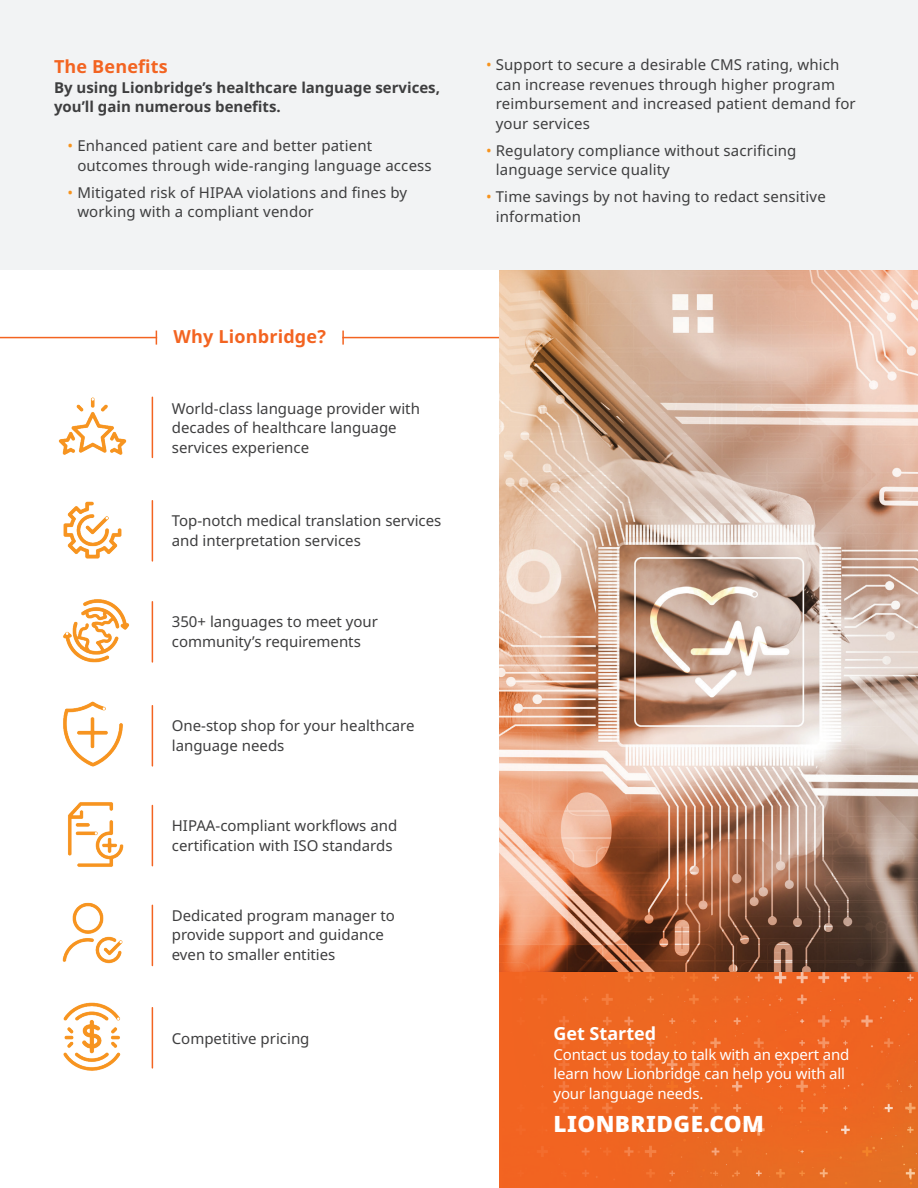
<style>
.page{position:relative;width:918px;height:1188px;background:#fff}
.page>*{position:absolute;margin:0;border:0;box-sizing:border-box;transform-origin:0 0}
.t1{font:900 22.5px "Noto Sans";letter-spacing:.02em;color:#fff}
.t2{font:700 18px "Noto Sans";letter-spacing:.01em;color:#f36421}
.t3{font:700 18px "Noto Sans";color:#fff}
.t4{font:15px/19.5px "Noto Sans";color:#3e3e3f}
.t5{font:15px/19.5px "Noto Sans";letter-spacing:-.01em;color:#fff}
.t6{font:700 15px/19.5px "Noto Sans";color:#3e3e3f}
.s1{color:#f7931d}
</style>
<div class="page">
<hr style="left:342px;top:337px;width:176px;height:1px;background:#f36421">
<svg style="left:342px;top:331px;width:2px;height:14px"></svg>
<img style="left:500px;top:270px;width:418px;height:701px">
<div style="left:500px;top:971px;width:418px;height:217px;background:#f36421"></div>
<div style="left:0;top:0;width:918px;height:270px;background:#f2f3f4"></div>
<hr style="left:0;top:337px;width:157px;height:1px;background:#f36421">
<svg style="left:156px;top:331px;width:1px;height:14px"></svg>
<img style="left:58px;top:397px;width:69px;height:58px">
<img style="left:63px;top:501px;width:59px;height:58px">
<img style="left:63px;top:599px;width:67px;height:64px">
<img style="left:63px;top:701px;width:60px;height:66px">
<img style="left:68px;top:802px;width:56px;height:65px">
<img style="left:63px;top:1002px;width:58px;height:69px">
<img style="left:62px;top:902px;width:61px;height:62px">
<hr style="left:152px;top:397px;width:1px;height:60px;background:#f36421">
<hr style="left:152px;top:501px;width:1px;height:60px;background:#f36421">
<hr style="left:152px;top:602px;width:1px;height:60px;background:#f36421">
<hr style="left:152px;top:706px;width:1px;height:60px;background:#f36421">
<hr style="left:152px;top:806px;width:1px;height:60px;background:#f36421">
<hr style="left:152px;top:1008px;width:1px;height:60px;background:#f36421">
<hr style="left:152px;top:905px;width:1px;height:61px;background:#f36421">
<p class="t2" style="left:54px;top:57px;width:115px">The Benefits</p>
<p class="t6" style="left:54px;top:78px;width:388px">By using Lionbridge’s healthcare language services, you’ll gain numerous benefits.</p>
<p class="t4" style="left:77px;top:136px;width:356px;text-indent:-10px"><span class="s1">•</span> Enhanced patient care and better patient outcomes through wide-ranging language access</p>
<p class="t4" style="left:77px;top:183px;width:331px;text-indent:-10px"><span class="s1">•</span> Mitigated risk of HIPAA violations and fines by working with a compliant vendor</p>
<p class="t2" style="left:174px;top:327px;width:154px">Why Lionbridge?</p>
<p class="t4" style="left:172px;top:399px;width:250px">World-class language provider with decades of healthcare language services experience</p>
<p class="t4" style="left:172px;top:512px;width:271px">Top-notch medical translation services and interpretation services</p>
<p class="t4" style="left:172px;top:613px;width:208px">350+ languages to meet your community’s requirements</p>
<p class="t4" style="left:172px;top:716px;width:244px">One-stop shop for your healthcare language needs</p>
<p class="t4" style="left:172px;top:816px;width:227px">HIPAA-compliant workflows and certification with ISO standards</p>
<p class="t4" style="left:172px;top:906px;width:225px">Dedicated program manager to provide support and guidance even to smaller entities</p>
<p class="t4" style="left:172px;top:1029px;width:139px">Competitive pricing</p>
<p class="t4" style="left:496px;top:55px;width:362px;text-indent:-10px"><span class="s1">•</span> Support to secure a desirable CMS rating, which can increase revenues through higher program reimbursement and increased patient demand for your services</p>
<p class="t4" style="left:496px;top:141px;width:302px;text-indent:-10px"><span class="s1">•</span> Regulatory compliance without sacrificing language service quality</p>
<p class="t4" style="left:496px;top:187px;width:331px;text-indent:-10px"><span class="s1">•</span> Time savings by not having to redact sensitive information</p>
<p class="t3" style="left:554px;top:1023px;width:104px">Get Started</p>
<p class="t5" style="left:554px;top:1045px;width:297px">Contact us today to talk with an expert and learn how Lionbridge can help you with all your language needs.</p>
<h1 class="t1" style="left:554px;top:1111px;width:212px">LIONBRIDGE.COM</h1>
</div>
